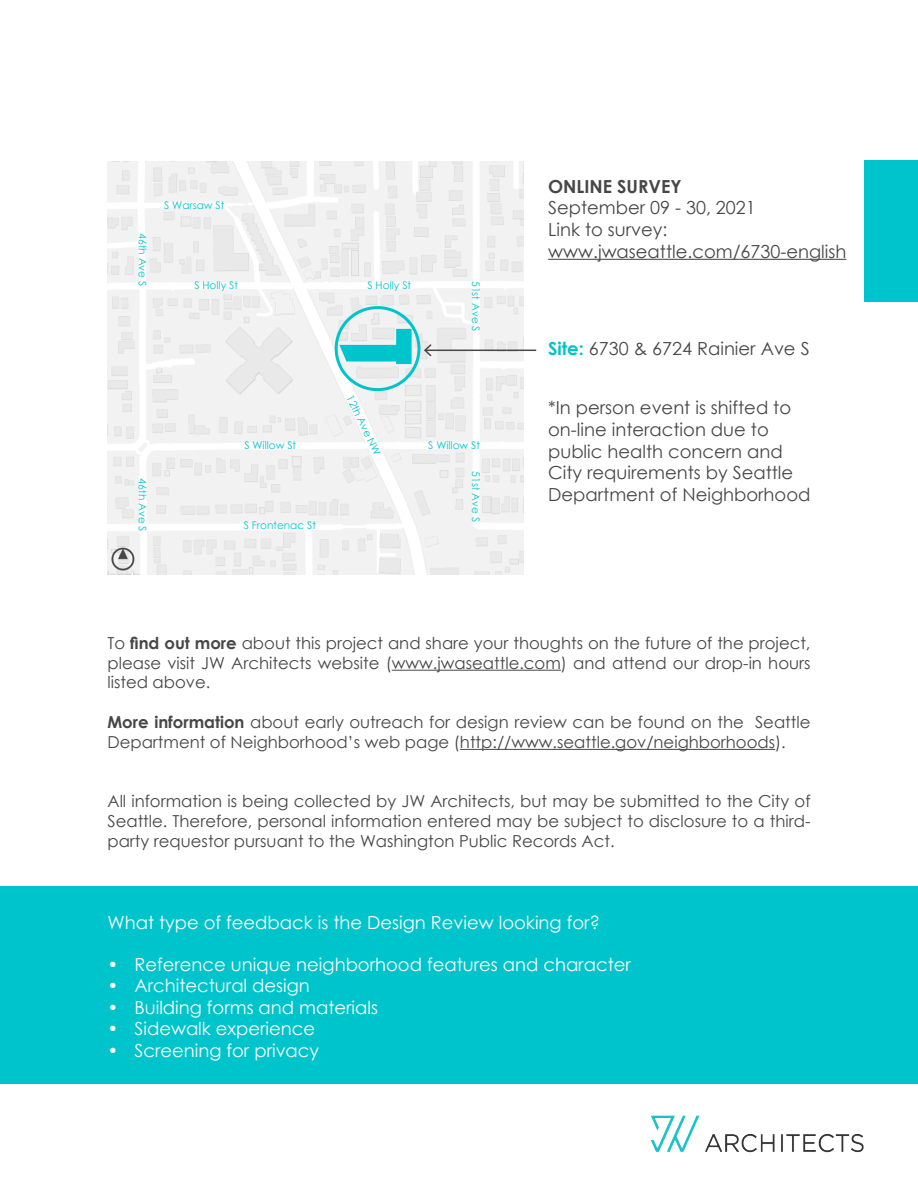
<style>
.page{position:relative;width:918px;height:1188px;background:#fff}
.page>*{position:absolute;margin:0;border:0;box-sizing:border-box;transform-origin:0 0}
.t1{font:18px/21.6px "Century Gothic";color:#474747}
.t2{font:18px "Century Gothic";color:#fff}
.t3{font:700 18px "Century Gothic";color:#474747}
.t4{font:16.5px/19.8px "Century Gothic";color:#474747;text-align:justify}
.t5{font:10.5px "Century Gothic";color:#00c4cb}
.s1{font-weight:700;color:#00c4cb}
.s2{font-weight:700}
</style>
<div class="page">
<div style="left:0;top:887px;width:918px;height:197px;background:#00c4cb"></div>
<div style="left:864px;top:160px;width:54px;height:142px;background:#00c4cb"></div>
<img style="left:650px;top:1116px;width:214px;height:36px">
<hr style="left:392px;top:670px;width:169px;height:1px;background:#474747">
<hr style="left:460px;top:749px;width:315px;height:1px;background:#474747">
<img style="left:107px;top:162px;width:416px;height:412px">
<div style="left:335px;top:306px;width:85px;height:85px;border:3px solid #00c4cb;border-radius:50%"></div>
<hr style="left:425px;top:350px;width:111px;height:1px;background:#474747">
<svg style="left:423px;top:343px;width:10px;height:15px"></svg>
<img style="left:112px;top:548px;width:22px;height:23px">
<hr style="left:548px;top:259px;width:298px;height:1px;background:#474747">
<svg style="left:339px;top:329px;width:73px;height:35px"></svg>
<p class="t5" style="left:150px;top:233px;width:55px;rotate:90deg">46th Ave S</p>
<p class="t5" style="left:164px;top:198px;width:62px">S Warsaw St</p>
<p class="t5" style="left:194px;top:278px;width:45px">S Holly St</p>
<p class="t5" style="left:367px;top:278px;width:45px">S Holly St</p>
<p class="t5" style="left:483px;top:281px;width:52px;rotate:90deg">51st Ave S</p>
<p class="t5" style="left:150px;top:478px;width:55px;rotate:90deg">46th Ave S</p>
<p class="t5" style="left:244px;top:438px;width:53px">S Willow St</p>
<p class="t5" style="left:244px;top:518px;width:74px">S Frontenac St</p>
<p class="t5" style="left:356px;top:393px;width:67px;rotate:64deg">12th Ave NW</p>
<p class="t5" style="left:428px;top:438px;width:53px">S Willow St</p>
<p class="t5" style="left:483px;top:471px;width:52px;rotate:90deg">51st Ave S</p>
<p class="t3" style="left:548px;top:173px;width:135px">ONLINE SURVEY</p>
<p class="t1" style="left:548px;top:197px;width:209px">September 09 - 30, 2021</p>
<p class="t1" style="left:548px;top:218px;width:121px">Link to survey:</p>
<p class="t1" style="left:548px;top:240px;width:300px">www.jwaseattle.com/6730-english</p>
<p class="t1" style="left:548px;top:337px;width:263px"><span class="s1">Site:</span> 6730 &amp; 6724 Rainier Ave S</p>
<p class="t1" style="left:548px;top:397px;width:264px">*In person event is shifted to on-line interaction due to public health concern and<br>City requirements by Seattle<br>Department of Neighborhood</p>
<p class="t4" style="left:107px;top:633px;width:705px">To <span class="s2">find out more</span> about this project and share your thoughts on the future of the project, please visit JW Architects website (www.jwaseattle.com) and attend our drop-in hours listed above.</p>
<p class="t4" style="left:107px;top:712px;width:705px"><span class="s2">More information</span> about early outreach for design review can be found on the Seattle<br>Department of Neighborhood’s web page (http://www.seattle.gov/neighborhoods).</p>
<p class="t4" style="left:107px;top:791px;width:705px">All information is being collected by JW Architects, but may be submitted to the City of Seattle. Therefore, personal information entered may be subject to disclosure to a third&shy;party requestor pursuant to the Washington Public Records Act.</p>
<p class="t2" style="left:107px;top:910px;width:494px">What type of feedback is the Design Review looking for?</p>
<p class="t2" style="left:107px;top:952px;width:525px">• Reference unique neighborhood features and character</p>
<p class="t2" style="left:107px;top:973px;width:204px">• Architectural design</p>
<p class="t2" style="left:107px;top:995px;width:272px">• Building forms and materials</p>
<p class="t2" style="left:107px;top:1016px;width:209px">• Sidewalk experience</p>
<p class="t2" style="left:107px;top:1038px;width:213px">• Screening for privacy</p>
</div>
